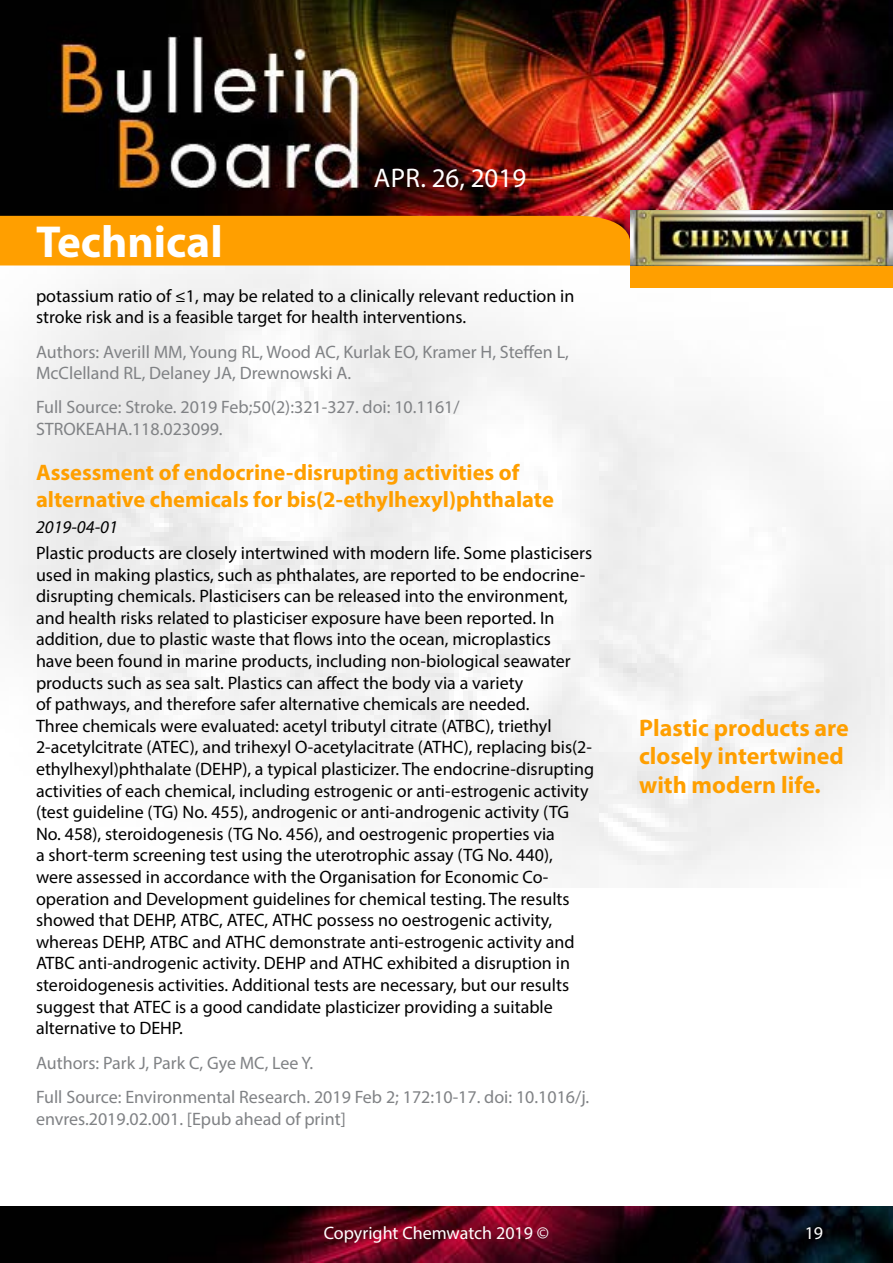
<style>
.page{position:relative;width:893px;height:1263px;background:#fff}
.page>*{position:absolute;margin:0;border:0;box-sizing:border-box;transform-origin:0 0}
.t1{font:700 45px "Myriad Pro";color:#fff}
.t2{font:27px "Myriad Pro";color:#fff}
.t3{font:700 24px/28.8px "Myriad Pro";color:#ff9f00}
.t4{font:700 22.5px/27px "Myriad Pro";color:#ff9f00}
.t5{font:18px/21.6px "Myriad Pro";color:#000}
.t6{font:18px/21.6px "Myriad Pro";color:#808285}
.t7{font:18px "Myriad Pro";color:#fff}
.t8{font:italic 18px "Myriad Pro";color:#000}
</style>
<div class="page">
<img style="left:0;top:0;width:893px;height:887px">
<div style="left:630px;top:265px;width:263px;height:23px;background:#ff9f00"></div>
<img style="left:630px;top:210px;width:262px;height:56px">
<svg style="left:0;top:216px;width:630px;height:72px"></svg>
<img style="left:0;top:1206px;width:893px;height:57px">
<h2 class="t2" style="left:374px;top:161px;width:154px">Apr. 26, 2019</h2>
<h1 class="t1" style="left:36px;top:213px;width:188px">Technical</h1>
<p class="t5" style="left:36px;top:284px;width:540px">potassium ratio of ≤1, may be related to a clinically relevant reduction in stroke risk and is a feasible target for health interventions.</p>
<p class="t6" style="left:36px;top:340px;width:534px">Authors: Averill MM, Young RL, Wood AC, Kurlak EO, Kramer H, Steffen L,<br>McClelland RL, Delaney JA, Drewnowski A.</p>
<p class="t6" style="left:36px;top:396px;width:425px">Full Source: Stroke. 2019 Feb;50(2):321-327. doi: 10.1161/<br>STROKEAHA.118.023099.</p>
<p class="t4" style="left:36px;top:458px;width:519px">Assessment of endocrine-disrupting activities of alternative chemicals for bis(2-ethylhexyl)phthalate</p>
<p class="t8" style="left:36px;top:516px;width:83px">2019-04-01</p>
<p class="t5" style="left:36px;top:542px;width:560px">Plastic products are closely intertwined with modern life. Some plasticisers used in making plastics, such as phthalates, are reported to be endocrine&shy;disrupting chemicals. Plasticisers can be released into the environment, and health risks related to plasticiser exposure have been reported. In addition, due to plastic waste that flows into the ocean, microplastics<br>have been found in marine products, including non-biological seawater products such as sea salt. Plastics can affect the body via a variety<br>of pathways, and therefore safer alternative chemicals are needed.<br>Three chemicals were evaluated: acetyl tributyl citrate (ATBC), triethyl 2-acetylcitrate (ATEC), and trihexyl O-acetylacitrate (ATHC), replacing bis(2- ethylhexyl)phthalate (DEHP), a typical plasticizer. The endocrine-disrupting activities of each chemical, including estrogenic or anti-estrogenic activity (test guideline (TG) No. 455), androgenic or anti-androgenic activity (TG No. 458), steroidogenesis (TG No. 456), and oestrogenic properties via<br>a short-term screening test using the uterotrophic assay (TG No. 440), were assessed in accordance with the Organisation for Economic Co&shy;operation and Development guidelines for chemical testing. The results showed that DEHP, ATBC, ATEC, ATHC possess no oestrogenic activity, whereas DEHP, ATBC and ATHC demonstrate anti-estrogenic activity and ATBC anti-androgenic activity. DEHP and ATHC exhibited a disruption in steroidogenesis activities. Additional tests are necessary, but our results suggest that ATEC is a good candidate plasticizer providing a suitable alternative to DEHP.</p>
<p class="t6" style="left:36px;top:1045px;width:555px;line-height:34.3px">Authors: Park J, Park C, Gye MC, Lee Y.<br>Full Source: Environmental Research. 2019 Feb 2; 172:10-17. doi: 10.1016/j.</p>
<p class="t6" style="left:36px;top:1107px;width:311px">envres.2019.02.001. [Epub ahead of print]</p>
<h3 class="t3" style="left:639px;top:712px;width:211px">Plastic products are closely intertwined with modern life.</h3>
<p class="t7" style="left:324px;top:1222px;width:227px">Copyright Chemwatch 2019 ©</p>
<p class="t7" style="left:805px;top:1222px;width:20px">19</p>
</div>
